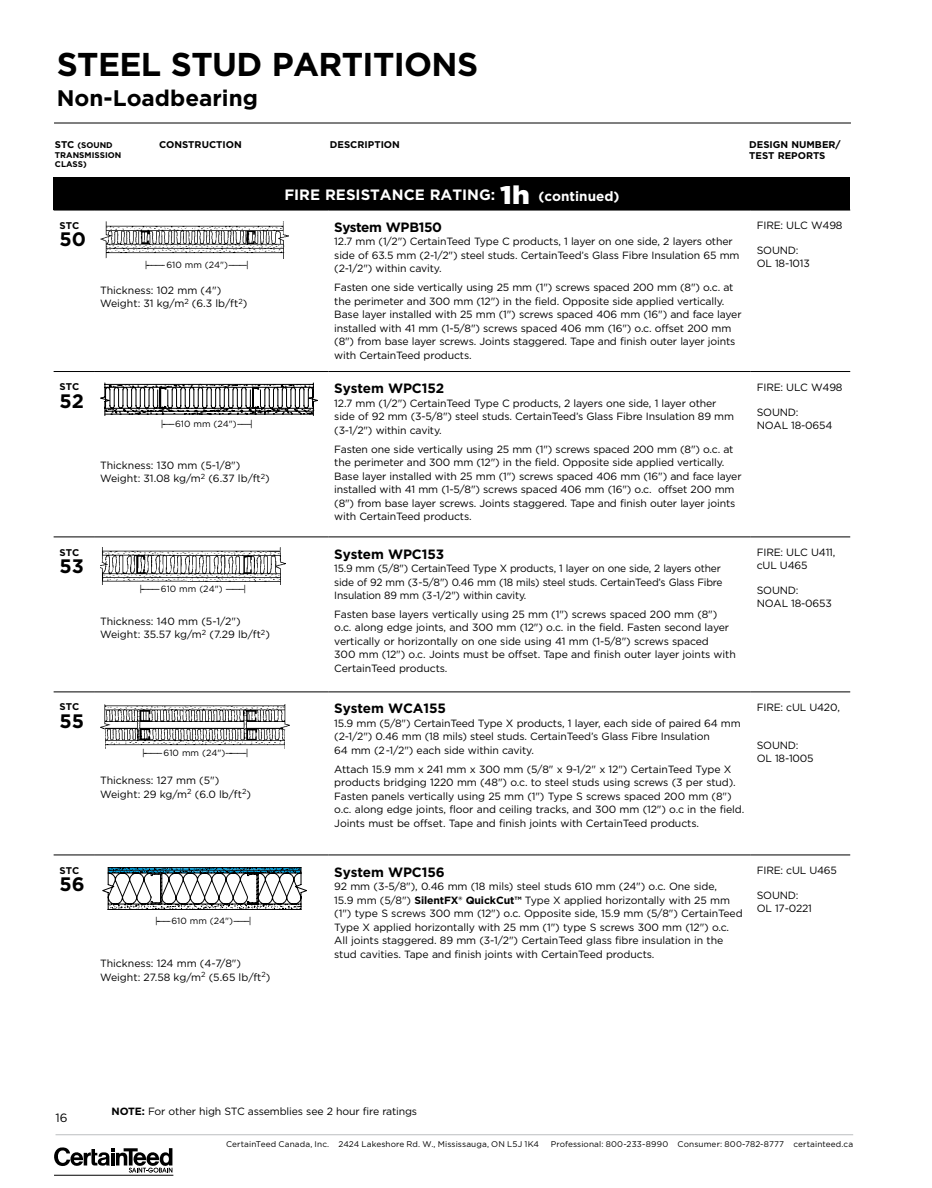
<style>
.page{position:relative;width:932px;height:1188px;background:#fff}
.page>*{position:absolute;margin:0;border:0;box-sizing:border-box;transform-origin:0 0}
.t1{font:700 33px "Gotham";letter-spacing:-.02em;color:#000}
.t2{font:700 22.5px "Gotham";color:#000}
.t3{font:700 19.5px "Gotham";color:#000}
.t4{font:700 15px "Gotham";color:#fff}
.t5{font:700 13.5px "Gotham";letter-spacing:-.01em;color:#000}
.t6{font:12px "Gotham";color:#000}
.t7{font:10.5px/13.5px "Gotham";letter-spacing:-.015em;color:#000}
.t8{font:700 9.75px/11.2px "Gotham";color:#000}
.t9{font:9px "Gotham";color:#000}
.t10{font:8.7px "Myriad Pro";color:#000}
.t11{font:8.25px "Gotham";letter-spacing:.015em;color:#000}
.t12{font:700 8.25px/9.8px "Gotham";color:#000}
.s1{font-size:9.75px}
.s2{font-weight:900;font-size:25.5px}
.s3{font-weight:700}
</style>
<div class="page">
<hr style="left:56px;top:1134px;width:797px;height:1px;background:#bcbec0">
<hr style="left:54px;top:123px;width:796px;height:1px;background:#000">
<svg style="left:54px;top:1147px;width:118px;height:26px"></svg>
<hr style="left:54px;top:1175px;width:119px;height:1px;background:#000">
<div style="left:54px;top:178px;width:796px;height:32px;background:#000"></div>
<hr style="left:54px;top:210px;width:40px;height:1px;background:#000">
<hr style="left:54px;top:371px;width:40px;height:1px;background:#000">
<hr style="left:94px;top:210px;width:234px;height:1px;background:#000">
<hr style="left:94px;top:371px;width:234px;height:1px;background:#000">
<hr style="left:328px;top:210px;width:422px;height:1px;background:#000">
<hr style="left:750px;top:210px;width:100px;height:1px;background:#000">
<hr style="left:328px;top:371px;width:422px;height:1px;background:#000">
<hr style="left:750px;top:371px;width:100px;height:1px;background:#000">
<hr style="left:54px;top:537px;width:40px;height:1px;background:#000">
<hr style="left:94px;top:537px;width:234px;height:1px;background:#000">
<hr style="left:328px;top:537px;width:422px;height:1px;background:#000">
<hr style="left:750px;top:537px;width:100px;height:1px;background:#000">
<hr style="left:54px;top:692px;width:40px;height:1px;background:#000">
<hr style="left:94px;top:692px;width:234px;height:1px;background:#000">
<hr style="left:328px;top:692px;width:422px;height:1px;background:#000">
<hr style="left:750px;top:692px;width:100px;height:1px;background:#000">
<hr style="left:54px;top:855px;width:40px;height:1px;background:#000">
<hr style="left:94px;top:855px;width:234px;height:1px;background:#000">
<hr style="left:328px;top:855px;width:422px;height:1px;background:#000">
<hr style="left:750px;top:855px;width:100px;height:1px;background:#000">
<img style="left:101px;top:222px;width:187px;height:37px">
<svg style="left:100px;top:383px;width:217px;height:33px"></svg>
<img style="left:100px;top:548px;width:186px;height:37px">
<img style="left:100px;top:704px;width:189px;height:45px">
<svg style="left:102px;top:867px;width:205px;height:43px"></svg>
<h1 class="t1" style="left:57px;top:42px;width:423px">STEEL STUD PARTITIONS</h1>
<h2 class="t2" style="left:57px;top:83px;width:202px">Non-Loadbearing</h2>
<p class="t12" style="left:55px;top:140px;width:68px"><span class="s1">STC</span> (SOUND<br>TRANSMISSION<br>CLASS)</p>
<p class="t8" style="left:159px;top:139px;width:84px">CONSTRUCTION</p>
<p class="t8" style="left:330px;top:139px;width:72px">DESCRIPTION</p>
<p class="t8" style="left:749px;top:139px;width:93px">DESIGN NUMBER/<br>TEST REPORTS</p>
<h3 class="t4" style="left:284px;top:184px;width:336px">FIRE RESISTANCE RATING: <span class="s2">1h</span> <sub>(continued)</sub></h3>
<p class="t8" style="left:60px;top:220px;width:21px">STC</p>
<h3 class="t3" style="left:60px;top:226px;width:28px">50</h3>
<p class="t9" style="left:145px;top:259px;width:105px">|-------- 6 1 0 m m ( 2 4 " ) --------|</p>
<p class="t7" style="left:756px;top:219px;width:87px">FIRE: ULC W498</p>
<p class="t7" style="left:756px;top:244px;width:55px;line-height:12.6px">SOUND:<br>OL 18-1013</p>
<p class="t5" style="left:334px;top:218px;width:109px">System WPB150</p>
<p class="t7" style="left:334px;top:234px;width:407px">12.7 mm (1/2") CertainTeed Type C products, 1 layer on one side, 2 layers other side of 63.5 mm (2-1/2") steel studs. CertainTeed’s Glass Fibre Insulation 65 mm (2-1/2") within cavity.</p>
<p class="t7" style="left:334px;top:280px;width:409px">Fasten one side vertically using 25 mm (1") screws spaced 200 mm (8") o.c. at the perimeter and 300 mm (12") in the field. Opposite side applied vertically.<br>Base layer installed with 25 mm (1") screws spaced 406 mm (16") and face layer installed with 41 mm (1-5/8") screws spaced 406 mm (16") o.c. offset 200 mm (8") from base layer screws. Joints staggered. Tape and finish outer layer joints with CertainTeed products.</p>
<p class="t7" style="left:100px;top:283px;width:149px">Thickness: 102 mm (4")<br>Weight: 31 kg/m<sup>2</sup> (6.3 lb/ft<sup>2</sup>)</p>
<p class="t8" style="left:60px;top:381px;width:21px">STC</p>
<h3 class="t3" style="left:60px;top:388px;width:26px">52</h3>
<p class="t9" style="left:161px;top:418px;width:93px">|-----6 1 0 m m ( 2 4 " ) ------|</p>
<p class="t7" style="left:100px;top:458px;width:171px">Thickness: 130 mm (5-1/8")<br>Weight: 31.08 kg/m<sup>2</sup> (6.37 lb/ft<sup>2</sup>)</p>
<p class="t5" style="left:334px;top:379px;width:111px">System WPC152</p>
<p class="t7" style="left:334px;top:396px;width:401px">12.7 mm (1/2") CertainTeed Type C products, 2 layers one side, 1 layer other side of 92 mm (3-5/8") steel studs. CertainTeed’s Glass Fibre Insulation 89 mm (3-1/2") within cavity.</p>
<p class="t7" style="left:334px;top:442px;width:409px">Fasten one side vertically using 25 mm (1") screws spaced 200 mm (8") o.c. at the perimeter and 300 mm (12") in the field. Opposite side applied vertically.<br>Base layer installed with 25 mm (1") screws spaced 406 mm (16") and face layer installed with 41 mm (1-5/8") screws spaced 406 mm (16") o.c. offset 200 mm (8") from base layer screws. Joints staggered. Tape and finish outer layer joints with CertainTeed products.</p>
<p class="t7" style="left:756px;top:380px;width:87px">FIRE: ULC W498</p>
<p class="t7" style="left:756px;top:406px;width:77px;line-height:12.6px">SOUND:<br>NOAL 18-0654</p>
<p class="t8" style="left:60px;top:546px;width:21px">STC</p>
<h3 class="t3" style="left:60px;top:553px;width:26px">53</h3>
<p class="t9" style="left:139px;top:583px;width:108px">|-------- 6 1 0 m m ( 2 4 " ) --------|</p>
<p class="t7" style="left:100px;top:614px;width:171px">Thickness: 140 mm (5-1/2")<br>Weight: 35.57 kg/m<sup>2</sup> (7.29 lb/ft<sup>2</sup>)</p>
<p class="t5" style="left:334px;top:545px;width:111px">System WPC153</p>
<p class="t7" style="left:334px;top:561px;width:390px">15.9 mm (5/8") CertainTeed Type X products, 1 layer on one side, 2 layers other side of 92 mm (3-5/8") 0.46 mm (18 mils) steel studs. CertainTeed’s Glass Fibre<br>Insulation 89 mm (3-1/2") within cavity.</p>
<p class="t7" style="left:334px;top:607px;width:403px">Fasten base layers vertically using 25 mm (1") screws spaced 200 mm (8") o.c. along edge joints, and 300 mm (12") o.c. in the field. Fasten second layer vertically or horizontally on one side using 41 mm (1-5/8") screws spaced<br>300 mm (12") o.c. Joints must be offset. Tape and finish outer layer joints with CertainTeed products.</p>
<p class="t7" style="left:756px;top:546px;width:80px;line-height:12.6px">FIRE: ULC U411, cUL U465</p>
<p class="t7" style="left:756px;top:584px;width:76px;line-height:12.6px">SOUND:<br>NOAL 18-0653</p>
<p class="t8" style="left:60px;top:701px;width:21px">STC</p>
<h3 class="t3" style="left:60px;top:708px;width:26px">55</h3>
<p class="t9" style="left:142px;top:747px;width:108px">|-------- 6 1 0 m m ( 2 4 " ) ----------|</p>
<p class="t7" style="left:100px;top:773px;width:152px">Thickness: 127 mm (5")<br>Weight: 29 kg/m<sup>2</sup> (6.0 lb/ft<sup>2</sup>)</p>
<p class="t5" style="left:334px;top:700px;width:113px">System WCA155</p>
<p class="t7" style="left:334px;top:716px;width:408px">15.9 mm (5/8") CertainTeed Type X products, 1 layer, each side of paired 64 mm (2-1/2") 0.46 mm (18 mils) steel studs. CertainTeed’s Glass Fibre Insulation<br>64 mm (2-1/2") each side within cavity.</p>
<p class="t7" style="left:334px;top:762px;width:411px">Attach 15.9 mm x 241 mm x 300 mm (5/8" x 9-1/2" x 12") CertainTeed Type X products bridging 1220 mm (48") o.c. to steel studs using screws (3 per stud).<br>Fasten panels vertically using 25 mm (1") Type S screws spaced 200 mm (8") o.c. along edge joints, floor and ceiling tracks, and 300 mm (12") o.c in the field.<br>Joints must be offset. Tape and finish joints with CertainTeed products.</p>
<p class="t7" style="left:756px;top:700px;width:85px">FIRE: cUL U420,</p>
<p class="t7" style="left:756px;top:739px;width:58px;line-height:12.6px">SOUND:<br>OL 18-1005</p>
<p class="t8" style="left:60px;top:864px;width:21px">STC</p>
<p class="t10" style="left:42px;top:883px;width:43px">OL 17-0221</p>
<h3 class="t3" style="left:60px;top:871px;width:27px">56</h3>
<p class="t9" style="left:155px;top:915px;width:98px">|------6 1 0 m m ( 2 4 " ) -------|</p>
<p class="t7" style="left:100px;top:957px;width:172px">Thickness: 124 mm (4-7/8")<br>Weight: 27.58 kg/m<sup>2</sup> (5.65 lb/ft<sup>2</sup>)</p>
<p class="t5" style="left:334px;top:863px;width:112px">System WPC156</p>
<p class="t7" style="left:334px;top:879px;width:410px">92 mm (3-5/8"), 0.46 mm (18 mils) steel studs 610 mm (24") o.c. One side,<br>15.9 mm (5/8") <span class="s3">SilentFX® QuickCut™</span> Type X applied horizontally with 25 mm (1") type S screws 300 mm (12") o.c. Opposite side, 15.9 mm (5/8") CertainTeed Type X applied horizontally with 25 mm (1") type S screws 300 mm (12") o.c.<br>All joints staggered. 89 mm (3-1/2") CertainTeed glass fibre insulation in the stud cavities. Tape and finish joints with CertainTeed products.</p>
<p class="t7" style="left:756px;top:863px;width:82px">FIRE: cUL U465</p>
<p class="t7" style="left:756px;top:889px;width:57px;line-height:12.6px">SOUND:<br>OL 17-0221</p>
<p class="t6" style="left:56px;top:1110px;width:14px">16</p>
<p class="t7" style="left:112px;top:1105px;width:307px"><span class="s3">NOTE:</span> For other high STC assemblies see 2 hour fire ratings</p>
<p class="t11" style="left:226px;top:1139px;width:314px">CertainTeed Canada, Inc. 2424 Lakeshore Rd. W., Mississauga, ON L5J 1K4</p>
<p class="t11" style="left:550px;top:1139px;width:304px">Professional: 800-233-8990 Consumer: 800-782-8777 certainteed.ca</p>
</div>
